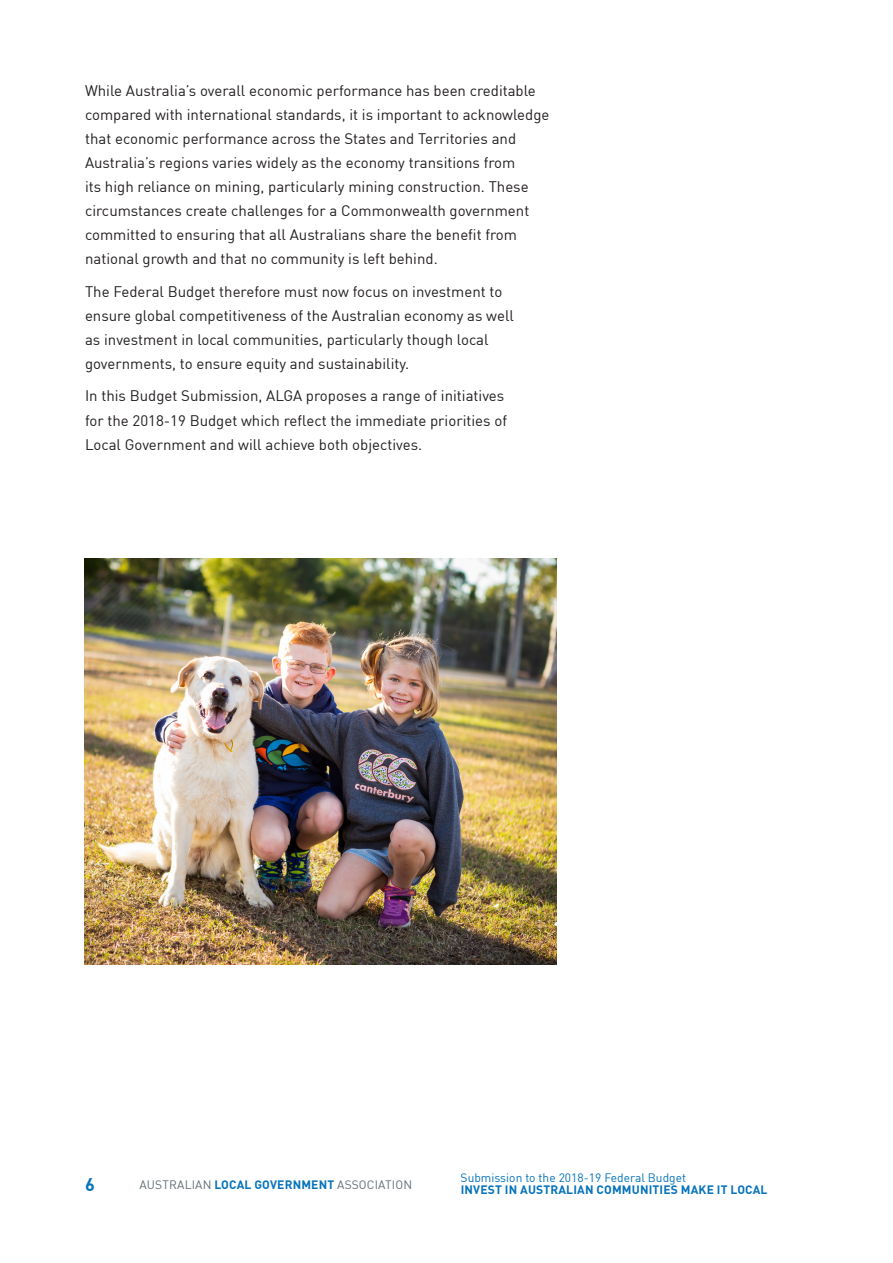
<style>
.page{position:relative;width:893px;height:1263px;background:#fff}
.page>*{position:absolute;margin:0;border:0;box-sizing:border-box;transform-origin:0 0}
.t1{font:700 18px "FFDIN";color:#0673bb}
.t2{font:15px/24px "FFDIN";color:#231f20}
.t3{font:700 12px "FFDIN";letter-spacing:.015em;color:#0673bb}
.t4{font:12px "FFDIN";letter-spacing:.015em;color:#636f75}
.t5{font:12px "FFDIN";color:#0673bb}
.s1{font-weight:700;color:#0673bb}
</style>
<div class="page">
<img style="left:84px;top:559px;width:472px;height:405px">
<p class="t2" style="left:85px;top:79px;width:466px">While Australia’s overall economic performance has been creditable compared with international standards, it is important to acknowledge that economic performance across the States and Territories and Australia’s regions varies widely as the economy transitions from<br>its high reliance on mining, particularly mining construction. These circumstances create challenges for a Commonwealth government committed to ensuring that all Australians share the benefit from national growth and that no community is left behind.</p>
<p class="t2" style="left:85px;top:279px;width:430px">The Federal Budget therefore must now focus on investment to ensure global competitiveness of the Australian economy as well as investment in local communities, particularly though local governments, to ensure equity and sustainability.</p>
<p class="t2" style="left:85px;top:384px;width:423px">In this Budget Submission, ALGA proposes a range of initiatives for the 2018-19 Budget which reflect the immediate priorities of<br>Local Government and will achieve both objectives.</p>
<p class="t5" style="left:461px;top:1170px;width:227px">Submission to the 2018-19 Federal Budget</p>
<p class="t1" style="left:85px;top:1173px;width:11px">6</p>
<p class="t3" style="left:461px;top:1182px;width:308px">INVEST IN AUSTRALIAN COMMUNITIES MAKE IT LOCAL</p>
<p class="t4" style="left:139px;top:1177px;width:274px">AUSTRALIAN <span class="s1">LOCAL GOVERNMENT</span> ASSOCIATION</p>
</div>
